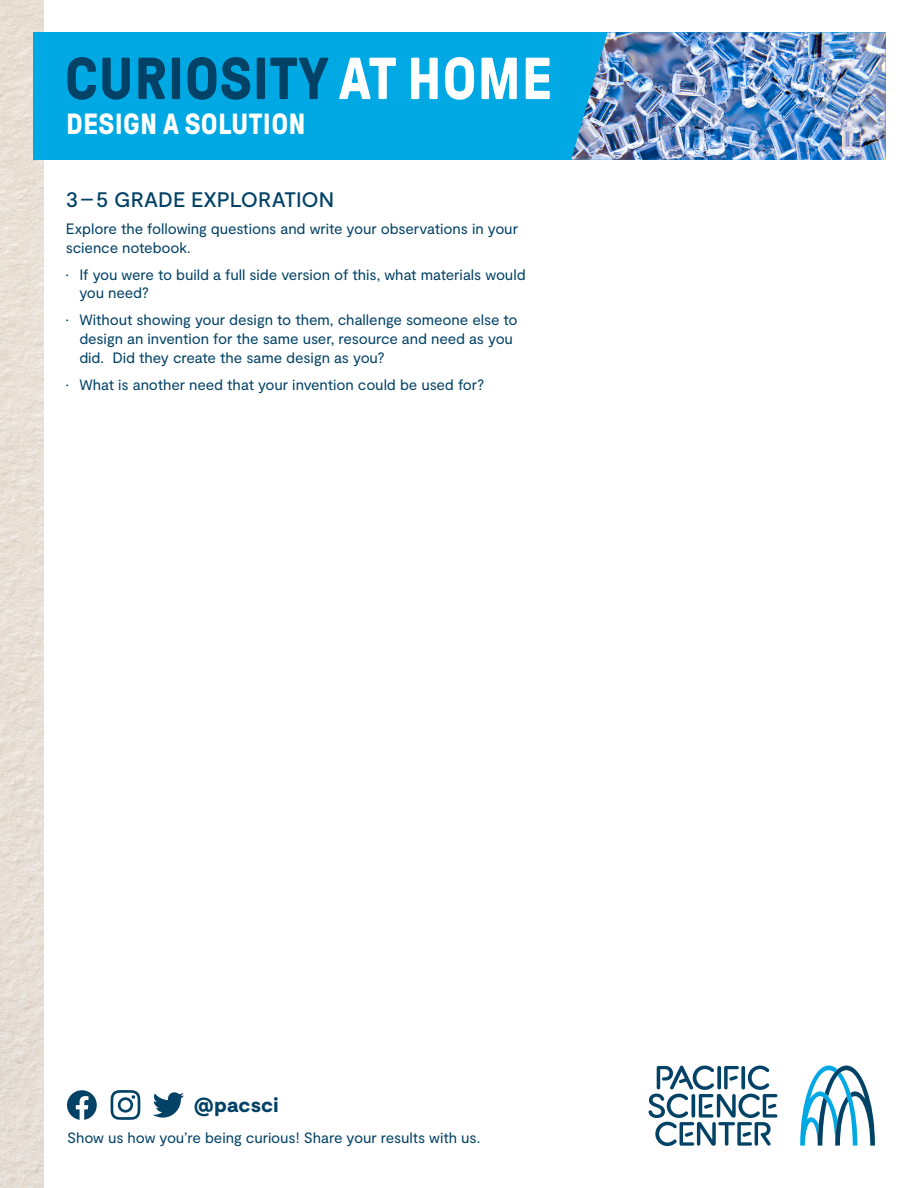
<style>
.page{position:relative;width:918px;height:1188px;background:#fff}
.page>*{position:absolute;margin:0;border:0;box-sizing:border-box;transform-origin:0 0}
.t1{font:700 59.1px "GT Pressura";letter-spacing:.01em;color:#024266}
.t2{font:700 29.1px "GT Pressura";letter-spacing:.01em;color:#fff}
.t3{font:500 21px "Moderat";color:#024266}
.t4{font:900 20.4px "Moderat";letter-spacing:.01em;color:#024266}
.t5{font:15px/18.8px "Moderat";letter-spacing:-.01em;color:#024266}
.s1{color:#fff}
</style>
<div class="page">
<img style="left:0;top:0;width:44px;height:1188px">
<svg style="left:800px;top:1066px;width:75px;height:80px"></svg>
<svg style="left:648px;top:1065px;width:129px;height:81px"></svg>
<svg style="left:153px;top:1092px;width:31px;height:26px"></svg>
<svg style="left:111px;top:1090px;width:29px;height:30px"></svg>
<svg style="left:67px;top:1090px;width:30px;height:30px"></svg>
<div style="left:33px;top:32px;width:853px;height:128px;background:#00a8e4"></div>
<img style="left:571px;top:32px;width:315px;height:128px">
<p class="t1" style="left:65px;top:47px;width:489px">CURIOSITY <span class="s1">AT HOME</span></p>
<p class="t2" style="left:66px;top:108px;width:241px">DESIGN A SOLUTION</p>
<p class="t3" style="left:66px;top:187px;width:270px">3–5 GRADE EXPLORATION</p>
<p class="t5" style="left:66px;top:220px;width:454px">Explore the following questions and write your observations in your science notebook.</p>
<p class="t5" style="left:79px;top:265px;width:448px;text-indent:-14px">• If you were to build a full side version of this, what materials would you need?</p>
<p class="t5" style="left:79px;top:311px;width:440px;text-indent:-14px">• Without showing your design to them, challenge someone else to design an invention for the same user, resource and need as you did. Did they create the same design as you?</p>
<p class="t5" style="left:66px;top:376px;width:420px">• What is another need that your invention could be used for?</p>
<p class="t4" style="left:194px;top:1093px;width:86px">@pacsci</p>
<p class="t5" style="left:67px;top:1129px;width:415px">Show us how you’re being curious! Share your results with us.</p>
</div>
